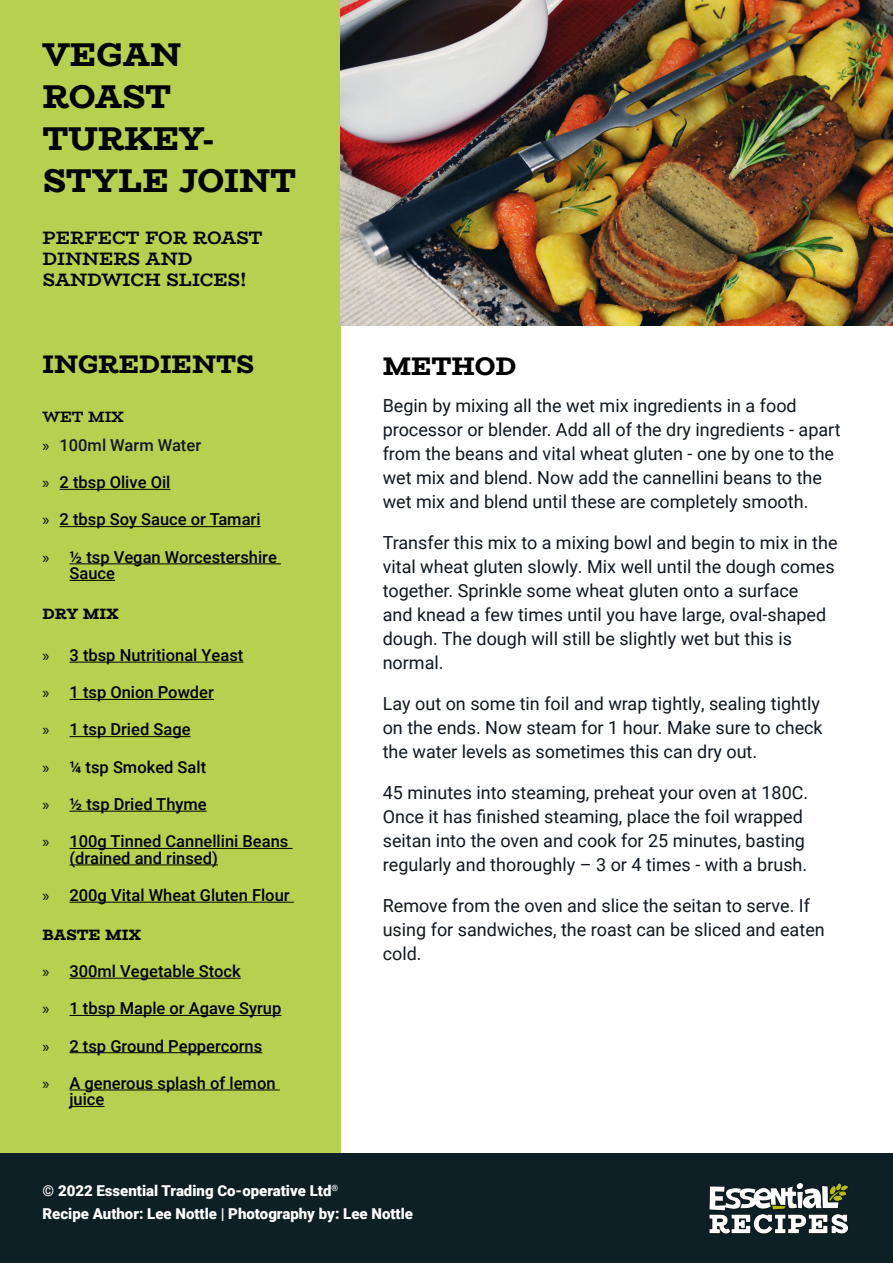
<style>
.page{position:relative;width:893px;height:1263px;background:#fff}
.page>*{position:absolute;margin:0;border:0;box-sizing:border-box;transform-origin:0 0}
.t1{font:800 33px/42px "Bio Rhyme";color:#000}
.t2{font:800 25.5px "Bio Rhyme";color:#000}
.t3{font:18px/24px "Roboto";color:#101720}
.t4{font:700 18px/21px "Bio Rhyme";color:#000}
.t5{font:500 16.5px/16.5px "Roboto";color:#000}
.t6{font:500 16.5px "Roboto";color:#101720}
.t7{font:900 15px/22.5px "Roboto";color:#fff}
.t8{font:800 15px "Bio Rhyme";color:#000}
.t9{font:700 15px "Bio Rhyme";color:#000}
.s1{font-family:"Myriad Pro";font-weight:400;color:#000}
.s2{font-family:"Myriad Pro";font-weight:400}
</style>
<div class="page">
<div style="left:0;top:0;width:340px;height:1263px;background:#b8d04f"></div>
<img style="left:340px;top:0;width:553px;height:325px">
<hr style="left:60px;top:489px;width:110px;height:1px;background:#000">
<hr style="left:60px;top:526px;width:201px;height:1px;background:#000">
<hr style="left:70px;top:563px;width:211px;height:1px;background:#000">
<hr style="left:70px;top:580px;width:45px;height:1px;background:#000">
<hr style="left:70px;top:662px;width:173px;height:1px;background:#000">
<hr style="left:70px;top:699px;width:144px;height:1px;background:#000">
<hr style="left:70px;top:736px;width:121px;height:1px;background:#000">
<hr style="left:70px;top:811px;width:137px;height:1px;background:#000">
<hr style="left:70px;top:848px;width:223px;height:1px;background:#000">
<hr style="left:70px;top:864px;width:148px;height:1px;background:#000">
<hr style="left:70px;top:902px;width:224px;height:1px;background:#000">
<hr style="left:70px;top:978px;width:171px;height:1px;background:#000">
<hr style="left:70px;top:1015px;width:211px;height:1px;background:#000">
<hr style="left:70px;top:1052px;width:192px;height:1px;background:#000">
<hr style="left:70px;top:1089px;width:210px;height:1px;background:#000">
<hr style="left:70px;top:1106px;width:35px;height:1px;background:#000">
<div style="left:0;top:1153px;width:893px;height:110px;background:#0e2026"></div>
<img style="left:709px;top:1183px;width:139px;height:51px">
<h1 class="t1" style="left:43px;top:32px;width:255px">VEGAN<br>ROAST<br>TURKEY-<br>STYLE JOINT</h1>
<p class="t4" style="left:43px;top:226px;width:222px">PERFECT FOR ROAST<br>DINNERS AND<br>SANDWICH SLICES!</p>
<h2 class="t2" style="left:43px;top:344px;width:213px">INGREDIENTS</h2>
<p class="t9" style="left:43px;top:405px;width:83px">WET MIX</p>
<p class="t6" style="left:43px;top:433px;width:160px"><span class="s1">»</span> 100ml Warm Water</p>
<p class="t5" style="left:43px;top:473px;width:129px"><span class="s2">»</span> 2 tbsp Olive Oil</p>
<p class="t5" style="left:43px;top:511px;width:220px"><span class="s2">»</span> 2 tbsp Soy Sauce or Tamari</p>
<p class="t5" style="left:70px;top:548px;width:209px;text-indent:-27px"><span class="s2">»</span> ½ tsp Vegan Worcestershire<br>Sauce</p>
<p class="t8" style="left:43px;top:603px;width:77px">DRY MIX</p>
<p class="t5" style="left:43px;top:646px;width:202px"><span class="s2">»</span> 3 tbsp Nutritional Yeast</p>
<p class="t5" style="left:43px;top:683px;width:173px"><span class="s2">»</span> 1 tsp Onion Powder</p>
<p class="t5" style="left:43px;top:721px;width:150px"><span class="s2">»</span> 1 tsp Dried Sage</p>
<p class="t5" style="left:43px;top:758px;width:165px"><span class="s2">»</span> ¼ tsp Smoked Salt</p>
<p class="t5" style="left:43px;top:795px;width:166px"><span class="s2">»</span> ½ tsp Dried Thyme</p>
<p class="t5" style="left:69px;top:832px;width:220px;text-indent:-27px"><span class="s2">»</span> 100g Tinned Cannellini Beans (drained and rinsed)</p>
<p class="t5" style="left:43px;top:886px;width:249px"><span class="s2">»</span> 200g Vital Wheat Gluten Flour</p>
<p class="t8" style="left:43px;top:923px;width:100px">BASTE MIX</p>
<p class="t5" style="left:43px;top:962px;width:200px"><span class="s2">»</span> 300ml Vegetable Stock</p>
<p class="t5" style="left:43px;top:999px;width:240px"><span class="s2">»</span> 1 tbsp Maple or Agave Syrup</p>
<p class="t5" style="left:42px;top:1037px;width:221px"><span class="s2">»</span> 2 tsp Ground Peppercorns</p>
<p class="t5" style="left:69px;top:1074px;width:208px;text-indent:-27px"><span class="s2">»</span> A generous splash of lemon juice</p>
<h2 class="t2" style="left:383px;top:347px;width:135px">METHOD</h2>
<p class="t3" style="left:383px;top:393px;width:459px">Begin by mixing all the wet mix ingredients in a food processor or blender. Add all of the dry ingredients - apart from the beans and vital wheat gluten - one by one to the wet mix and blend. Now add the cannellini beans to the wet mix and blend until these are completely smooth.</p>
<p class="t3" style="left:383px;top:530px;width:456px">Transfer this mix to a mixing bowl and begin to mix in the vital wheat gluten slowly. Mix well until the dough comes together. Sprinkle some wheat gluten onto a surface<br>and knead a few times until you have large, oval-shaped dough. The dough will still be slightly wet but this is normal.</p>
<p class="t3" style="left:383px;top:691px;width:442px">Lay out on some tin foil and wrap tightly, sealing tightly on the ends. Now steam for 1 hour. Make sure to check the water levels as sometimes this can dry out.</p>
<p class="t3" style="left:383px;top:780px;width:427px">45 minutes into steaming, preheat your oven at 180C.<br>Once it has finished steaming, place the foil wrapped seitan into the oven and cook for 25 minutes, basting regularly and thoroughly – 3 or 4 times - with a brush.</p>
<p class="t3" style="left:383px;top:893px;width:444px">Remove from the oven and slice the seitan to serve. If using for sandwiches, the roast can be sliced and eaten cold.</p>
<p class="t7" style="left:43px;top:1179px;width:372px">© 2022 Essential Trading Co-operative Ltd<sup>®<br></sup>Recipe Author: Lee Nottle | Photography by: Lee Nottle</p>
</div>
